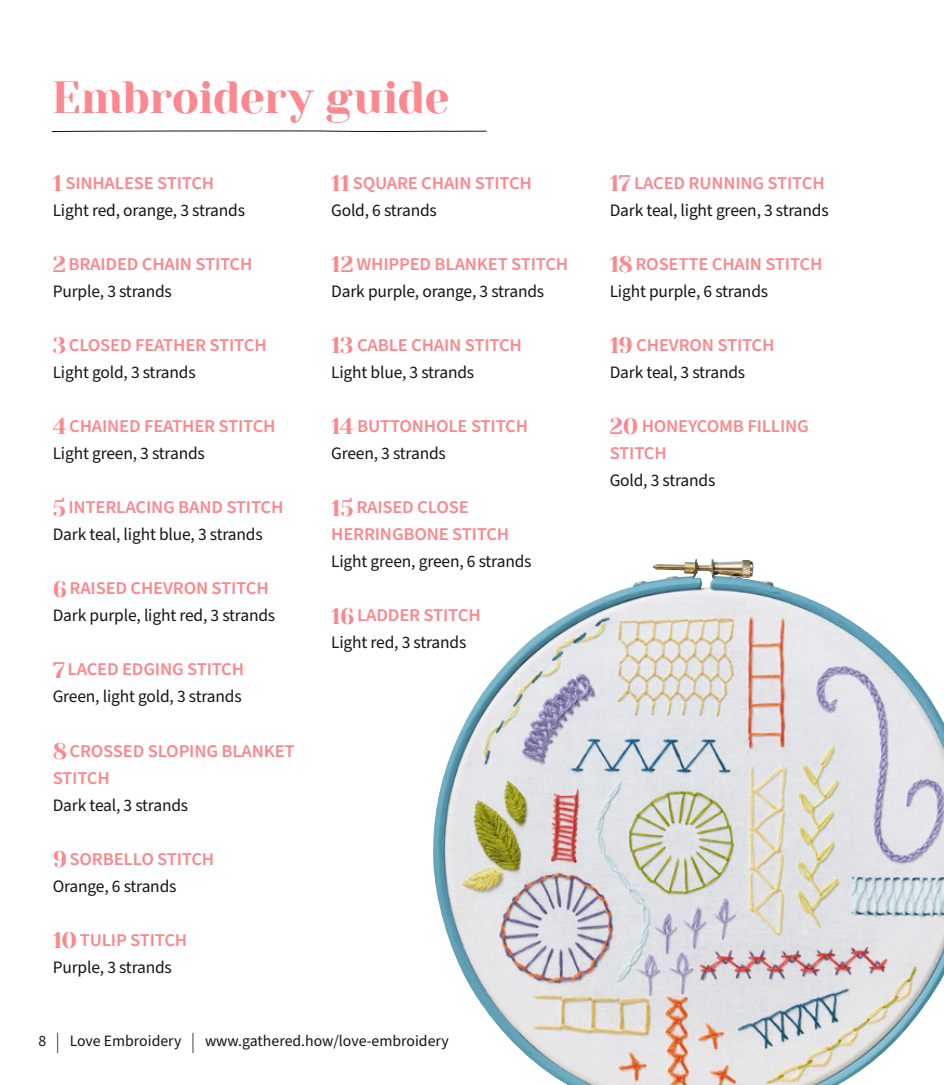
<style>
.page{position:relative;width:944px;height:1085px;background:#fff}
.page>*{position:absolute;margin:0;border:0;box-sizing:border-box;transform-origin:0 0}
._1__News_Head_One{font:45px "Yeseva One";letter-spacing:-.015em;color:#fb888d}
._3__Body_Copy{font:600 18px/27px "Source Sans Pro";letter-spacing:-.01em;color:#fb888d}
._3__Body_Copy-2{font:17.55px "Source Sans Pro";letter-spacing:-.01em;color:#131413}
.t1{font:15.75px "Source Sans Pro";color:#131413}
.s1{font-family:"Yeseva One";font-weight:400;font-size:22.5px}
.s2{font-weight:300;font-size:20.25px}
</style>
<div class="page">
<svg style="left:51px;top:130px;width:436px;height:2px"></svg>
<img style="left:433px;top:558px;width:511px;height:526px">
<p class="_1__News_Head_One" style="left:52px;top:71px;width:400px">Embroidery guide</p>
<p class="_3__Body_Copy" style="left:53px;top:170px;width:163px"><span class="s1">1</span> SINHALESE STITCH</p>
<p class="_3__Body_Copy-2" style="left:53px;top:198px;width:194px">Light red, orange, 3 strands</p>
<p class="_3__Body_Copy" style="left:53px;top:251px;width:201px"><span class="s1">2</span>BRAIDED CHAIN STITCH</p>
<p class="_3__Body_Copy-2" style="left:53px;top:279px;width:121px">Purple, 3 strands</p>
<p class="_3__Body_Copy" style="left:53px;top:332px;width:216px"><span class="s1">3</span>CLOSED FEATHER STITCH</p>
<p class="_3__Body_Copy-2" style="left:53px;top:360px;width:144px">Light gold, 3 strands</p>
<p class="_3__Body_Copy" style="left:53px;top:413px;width:224px"><span class="s1">4</span>CHAINED FEATHER STITCH</p>
<p class="_3__Body_Copy-2" style="left:53px;top:441px;width:154px">Light green, 3 strands</p>
<p class="_3__Body_Copy" style="left:53px;top:494px;width:232px"><span class="s1">5</span>INTERLACING BAND STITCH</p>
<p class="_3__Body_Copy-2" style="left:53px;top:522px;width:211px">Dark teal, light blue, 3 strands</p>
<p class="_3__Body_Copy" style="left:53px;top:575px;width:218px"><span class="s1">6</span>RAISED CHEVRON STITCH</p>
<p class="_3__Body_Copy-2" style="left:53px;top:603px;width:224px">Dark purple, light red, 3 strands</p>
<p class="_3__Body_Copy" style="left:53px;top:656px;width:193px"><span class="s1">7</span>LACED EDGING STITCH</p>
<p class="_3__Body_Copy-2" style="left:53px;top:684px;width:191px">Green, light gold, 3 strands</p>
<p class="_3__Body_Copy" style="left:53px;top:737px;width:244px"><span class="s1">8</span>CROSSED SLOPING BLANKET<br>STITCH</p>
<p class="_3__Body_Copy-2" style="left:53px;top:792px;width:137px">Dark teal, 3 strands</p>
<p class="_3__Body_Copy" style="left:53px;top:845px;width:163px"><span class="s1">9</span>SORBELLO STITCH</p>
<p class="_3__Body_Copy-2" style="left:53px;top:873px;width:125px">Orange, 6 strands</p>
<p class="_3__Body_Copy" style="left:53px;top:926px;width:136px"><span class="s1">10</span>TULIP STITCH</p>
<p class="_3__Body_Copy-2" style="left:53px;top:954px;width:121px">Purple, 3 strands</p>
<p class="_3__Body_Copy" style="left:331px;top:170px;width:202px"><span class="s1">11</span> SQUARE CHAIN STITCH</p>
<p class="_3__Body_Copy-2" style="left:331px;top:198px;width:107px">Gold, 6 strands</p>
<p class="_3__Body_Copy" style="left:331px;top:251px;width:239px"><span class="s1">12</span> WHIPPED BLANKET STITCH</p>
<p class="_3__Body_Copy-2" style="left:331px;top:279px;width:214px">Dark purple, orange, 3 strands</p>
<p class="_3__Body_Copy" style="left:331px;top:332px;width:192px"><span class="s1">13</span> CABLE CHAIN STITCH</p>
<p class="_3__Body_Copy-2" style="left:331px;top:360px;width:145px">Light blue, 3 strands</p>
<p class="_3__Body_Copy" style="left:331px;top:413px;width:198px"><span class="s1">14</span> BUTTONHOLE STITCH</p>
<p class="_3__Body_Copy-2" style="left:331px;top:441px;width:116px">Green, 3 strands</p>
<p class="_3__Body_Copy" style="left:331px;top:494px;width:180px"><span class="s1">15</span>RAISED CLOSE<br>HERRINGBONE STITCH</p>
<p class="_3__Body_Copy-2" style="left:331px;top:549px;width:202px">Light green, green, 6 strands</p>
<p class="_3__Body_Copy" style="left:331px;top:602px;width:151px"><span class="s1">16</span>LADDER STITCH</p>
<p class="_3__Body_Copy-2" style="left:331px;top:630px;width:137px">Light red, 3 strands</p>
<p class="t1" style="left:38px;top:1030px;width:412px">8 <span class="s2">|</span> Love Embroidery <span class="s2">|</span> www.gathered.how/love-embroidery</p>
<p class="_3__Body_Copy" style="left:610px;top:170px;width:217px"><span class="s1">17</span> LACED RUNNING STITCH</p>
<p class="_3__Body_Copy-2" style="left:610px;top:198px;width:221px">Dark teal, light green, 3 strands</p>
<p class="_3__Body_Copy" style="left:610px;top:251px;width:214px"><span class="s1">18</span>ROSETTE CHAIN STITCH</p>
<p class="_3__Body_Copy-2" style="left:610px;top:279px;width:160px">Light purple, 6 strands</p>
<p class="_3__Body_Copy" style="left:610px;top:332px;width:166px"><span class="s1">19</span> CHEVRON STITCH</p>
<p class="_3__Body_Copy-2" style="left:610px;top:360px;width:137px">Dark teal, 3 strands</p>
<p class="_3__Body_Copy" style="left:610px;top:413px;width:201px"><span class="s1">20</span> HONEYCOMB FILLING<br>STITCH</p>
<p class="_3__Body_Copy-2" style="left:610px;top:468px;width:107px">Gold, 3 strands</p>
</div>
